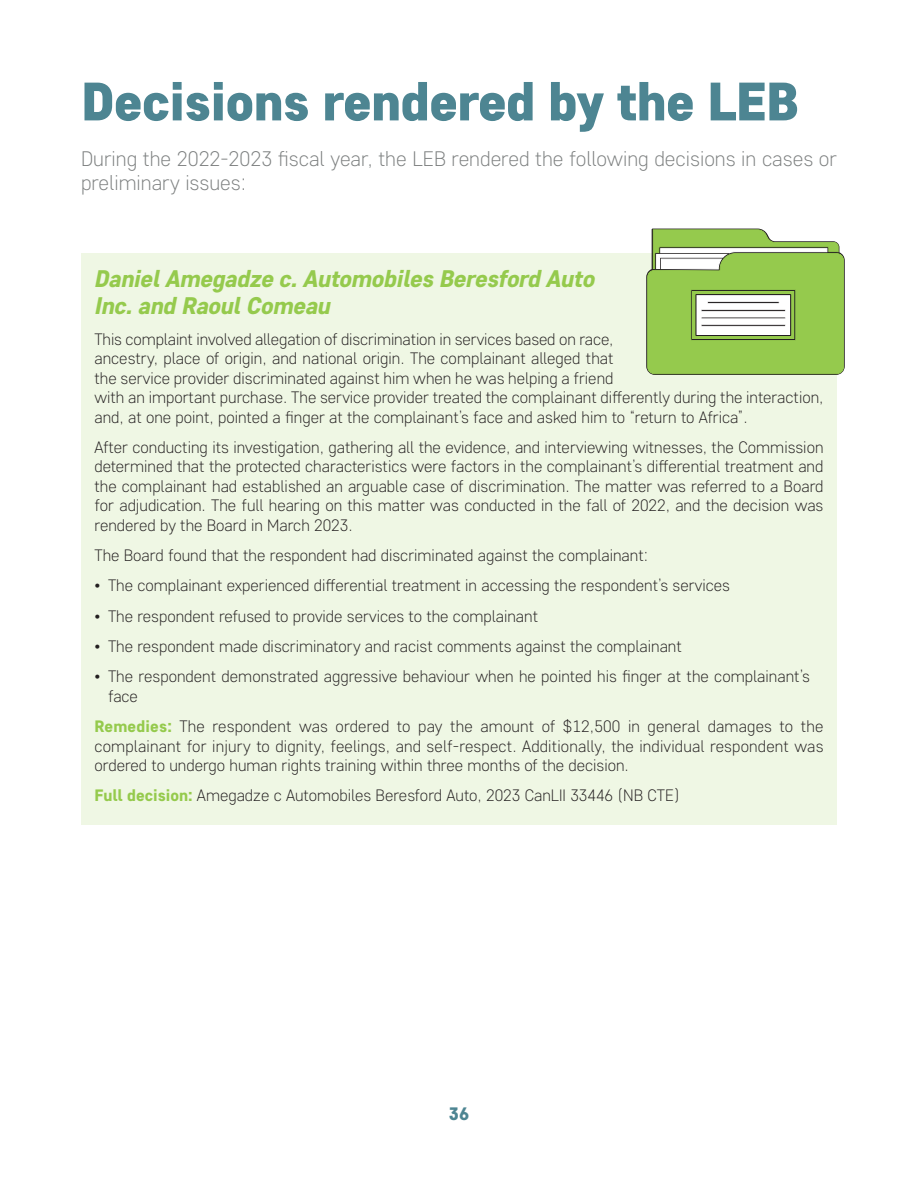
<style>
.page{position:relative;width:918px;height:1188px;background:#fff}
.page>*{position:absolute;margin:0;border:0;box-sizing:border-box;transform-origin:0 0}
.t1{font:900 54px "Core Sans D75";letter-spacing:-.015em;color:#4d8592}
.t2{font:italic 800 24px/27px "Core Sans D65";letter-spacing:-.015em;color:#95ca4d}
.t3{font:300 21px/24px "Core Sans D25";color:#7d8080}
.t4{font:900 18px "Core Sans D75";color:#4d8592}
.t5{font:300 16.5px/19.5px "Core Sans D25";color:#231f20}
.s1{font-family:"Core Sans D65";font-weight:800;color:#95ca4d}
</style>
<div class="page">
<div style="left:81px;top:254px;width:756px;height:570px;background:#eff7e4"></div>
<svg style="left:646px;top:229px;width:199px;height:146px"></svg>
<hr style="left:707px;top:301px;width:73px;height:3px;background:#fff">
<hr style="left:701px;top:309px;width:85px;height:3px;background:#fff">
<hr style="left:701px;top:317px;width:85px;height:2px;background:#fff">
<hr style="left:701px;top:324px;width:85px;height:3px;background:#fff">
<p class="t1" style="left:81px;top:82px;width:720px">Decisions rendered by the LEB</p>
<p class="t3" style="left:81px;top:149px;width:758px">During the 2022-2023 fiscal year, the LEB rendered the following decisions in cases or preliminary issues:</p>
<p class="t2" style="left:94px;top:268px;width:502px">Daniel Amegadze c. Automobiles Beresford Auto<br>Inc. and Raoul Comeau</p>
<p class="t5" style="left:94px;top:331px;width:731px">This complaint involved allegation of discrimination in services based on race,<br>ancestry, place of origin, and national origin. The complainant alleged that<br>the service provider discriminated against him when he was helping a friend<br>with an important purchase. The service provider treated the complainant differently during the interaction, and, at one point, pointed a finger at the complainant’s face and asked him to “return to Africa”.</p>
<p class="t5" style="left:94px;top:439px;width:731px;text-align:justify">After conducting its investigation, gathering all the evidence, and interviewing witnesses, the Commission determined that the protected characteristics were factors in the complainant’s differential treatment and the complainant had established an arguable case of discrimination. The matter was referred to a Board for adjudication. The full hearing on this matter was conducted in the fall of 2022, and the decision was rendered by the Board in March 2023.</p>
<p class="t5" style="left:94px;top:547px;width:555px">The Board found that the respondent had discriminated against the complainant:</p>
<p class="t5" style="left:94px;top:578px;width:637px">• The complainant experienced differential treatment in accessing the respondent’s services</p>
<p class="t5" style="left:94px;top:608px;width:445px">• The respondent refused to provide services to the complainant</p>
<p class="t5" style="left:94px;top:638px;width:589px">• The respondent made discriminatory and racist comments against the complainant</p>
<p class="t5" style="left:108px;top:669px;width:703px;text-indent:-14px">• The respondent demonstrated aggressive behaviour when he pointed his finger at the complainant’s face</p>
<p class="t5" style="left:94px;top:718px;width:731px;text-align:justify"><span class="s1">Remedies:</span> The respondent was ordered to pay the amount of $12,500 in general damages to the complainant for injury to dignity, feelings, and self-respect. Additionally, the individual respondent was ordered to undergo human rights training within three months of the decision.</p>
<p class="t5" style="left:94px;top:788px;width:587px"><span class="s1">Full decision:</span> Amegadze c Automobiles Beresford Auto, 2023 CanLII 33446 (NB CTE)</p>
<p class="t4" style="left:449px;top:1107px;width:22px">36</p>
</div>
